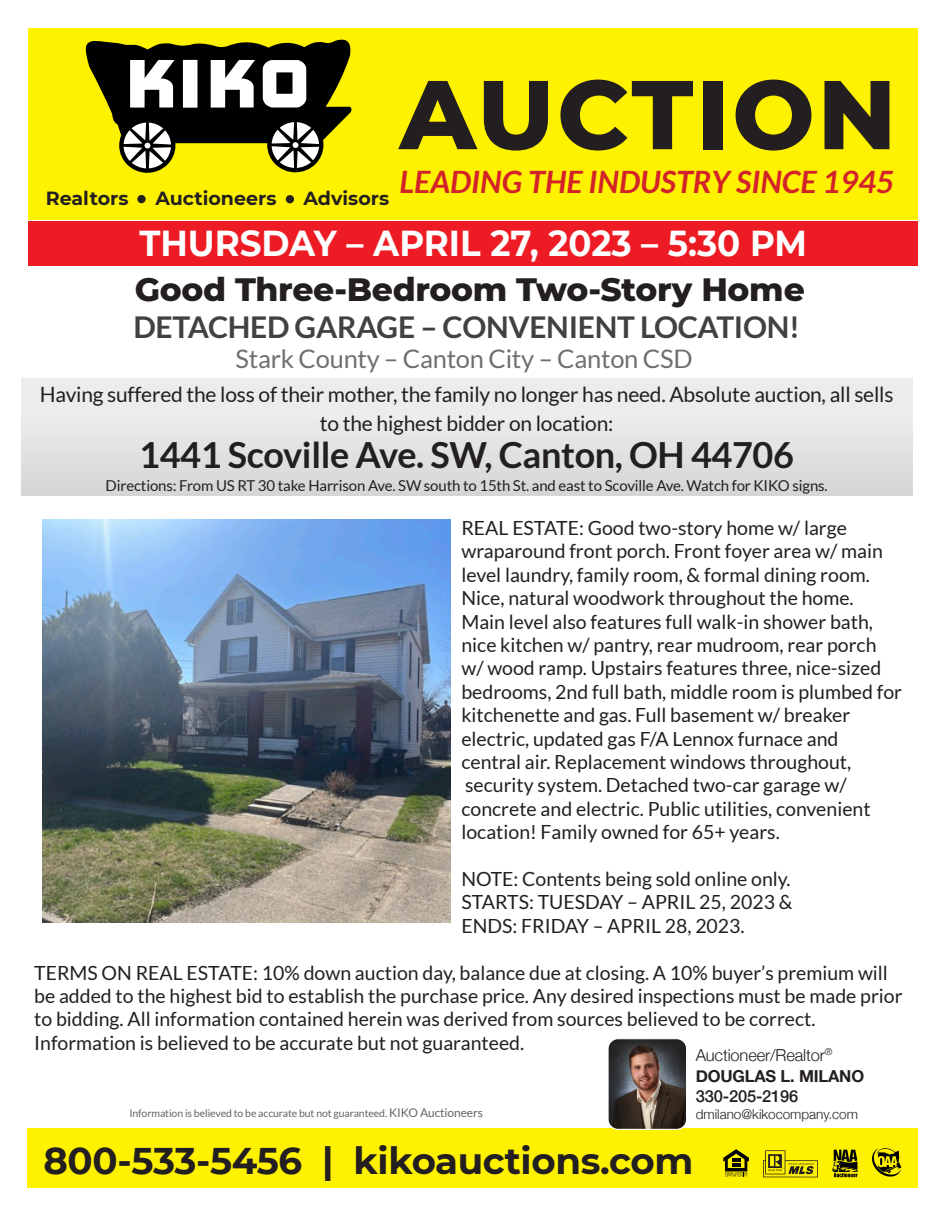
<style>
.page{position:relative;width:945px;height:1215px;background:#fff}
.page>*{position:absolute;margin:0;border:0;box-sizing:border-box;transform-origin:0 0}
.t1{font:800 97.5px "Montserrat";letter-spacing:.03em;color:#231f20}
.t2{font:700 37.2px "Montserrat";letter-spacing:-.01em;color:#231f20}
.t3{font:700 36px "Lato";letter-spacing:-.01em;color:#231f20}
.t4{font:700 36px "Montserrat";color:#fff;scale:.95 1}
.t5{font:800 33px "Montserrat";letter-spacing:-.01em;color:#231f20}
.t6{font:italic 700 30.9px "Lato";color:#d2232a}
.t7{font:700 30px "Lato";letter-spacing:-.01em;color:#414142}
.t8{font:25.5px "Lato";letter-spacing:-.01em;color:#6d6f71}
.t9{font:21px/28.5px "Lato";letter-spacing:-.01em;color:#231f20;text-align:center}
.t10{font:19.5px/23.4px "Lato";color:#231f20}
.t11{font:700 19.05px "Montserrat";color:#231f20}
.t12{font:300 16.5px "Helvetica Neue";letter-spacing:-.01em;color:#231f20}
.t13{font:700 16.5px "Helvetica Neue";letter-spacing:-.01em;color:#231f20}
.t14{font:500 16.5px "Helvetica Neue";letter-spacing:-.01em;color:#231f20}
.t15{font:15px "Lato";letter-spacing:-.01em;color:#231f20}
.t16{font:300 13.5px "Helvetica Neue";color:#231f20}
.t17{font:10.5px "Lato";letter-spacing:-.01em;color:#636466}
.s1{font-size:12px}
</style>
<div class="page">
<img style="left:43px;top:519px;width:408px;height:403px">
<div style="left:22px;top:379px;width:891px;height:117px;background:linear-gradient(to bottom,#f0f1f1,#d6d7d9)"></div>
<div style="left:28px;top:221px;width:890px;height:45px;background:#ed1c24"></div>
<div style="left:27px;top:1128px;width:891px;height:59px;background:#fff200"></div>
<svg style="left:723px;top:1149px;width:26px;height:28px"></svg>
<svg style="left:763px;top:1150px;width:55px;height:27px"></svg>
<svg style="left:832px;top:1150px;width:26px;height:27px"></svg>
<svg style="left:872px;top:1148px;width:30px;height:29px"></svg>
<img style="left:610px;top:1040px;width:75px;height:89px">
<div style="left:608px;top:1038px;width:79px;height:92px;border:1px solid #fff;border-radius:10px"></div>
<div style="left:28px;top:28px;width:890px;height:191px;background:#fff200"></div>
<svg style="left:85px;top:39px;width:267px;height:134px"></svg>
<div style="left:137px;top:195px;width:9px;height:8px;background:#231f20;border-radius:50%"></div>
<div style="left:286px;top:195px;width:8px;height:8px;background:#231f20;border-radius:50%"></div>
<p class="t11" style="left:46px;top:185px;width:84px">Realtors</p>
<p class="t11" style="left:155px;top:185px;width:123px">Auctioneers</p>
<p class="t11" style="left:303px;top:185px;width:87px">Advisors</p>
<p class="t1" style="left:400px;top:43px;width:498px">AUCTION</p>
<p class="t6" style="left:400px;top:164px;width:496px">LEADING THE INDUSTRY SINCE 1945</p>
<p class="t4" style="left:139px;top:217px;width:704px">THURSDAY – APRIL 27, 2023 – 5:30 PM</p>
<p class="t5" style="left:135px;top:265px;width:672px">Good Three-Bedroom Two-Story Home</p>
<p class="t7" style="left:133px;top:310px;width:668px">DETACHED GARAGE – CONVENIENT LOCATION!</p>
<p class="t8" style="left:236px;top:345px;width:458px">Stark County – Canton City – Canton CSD</p>
<p class="t9" style="left:40px;top:380px;width:855px">Having suffered the loss of their mother, the family no longer has need. Absolute auction, all sells to the highest bidder on location:</p>
<p class="t3" style="left:139px;top:434px;width:656px">1441 Scoville Ave. SW, Canton, OH 44706</p>
<p class="t15" style="left:106px;top:477px;width:724px">Directions: From US RT 30 take Harrison Ave. SW south to 15th St. and east to Scoville Ave. Watch for KIKO signs.</p>
<p class="t10" style="left:461px;top:516px;width:442px">REAL ESTATE: Good two-story home w/ large wraparound front porch. Front foyer area w/ main level laundry, family room, &amp; formal dining room.<br>Nice, natural woodwork throughout the home.<br>Main level also features full walk-in shower bath, nice kitchen w/ pantry, rear mudroom, rear porch w/ wood ramp. Upstairs features three, nice-sized bedrooms, 2nd full bath, middle room is plumbed for kitchenette and gas. Full basement w/ breaker electric, updated gas F/A Lennox furnace and central air. Replacement windows throughout, security system. Detached two-car garage w/ concrete and electric. Public utilities, convenient location! Family owned for 65+ years.</p>
<p class="t10" style="left:461px;top:867px;width:333px;text-align:justify">NOTE: Contents being sold online only.<br>STARTS: TUESDAY – APRIL 25, 2023 &amp; ENDS: FRIDAY – APRIL 28, 2023.</p>
<p class="t10" style="left:34px;top:961px;width:870px">TERMS ON REAL ESTATE: 10% down auction day, balance due at closing. A 10% buyer’s premium will be added to the highest bid to establish the purchase price. Any desired inspections must be made prior to bidding. All information contained herein was derived from sources believed to be correct.<br>Information is believed to be accurate but not guaranteed.</p>
<p class="t12" style="left:696px;top:1042px;width:138px">Auctioneer/Realtor<sup>®</sup></p>
<p class="t13" style="left:696px;top:1064px;width:170px">DOUGLAS L. MILANO</p>
<p class="t14" style="left:696px;top:1083px;width:104px">330-205-2196</p>
<p class="t16" style="left:696px;top:1103px;width:164px">dmilano@kikocompany.com</p>
<p class="t17" style="left:129px;top:1107px;width:355px">Information is believed to be accurate but not guaranteed. <span class="s1">KIKO Auctioneers</span></p>
<p class="t2" style="left:44px;top:1134px;width:651px">800-533-5456 | kikoauctions.com</p>
</div>
